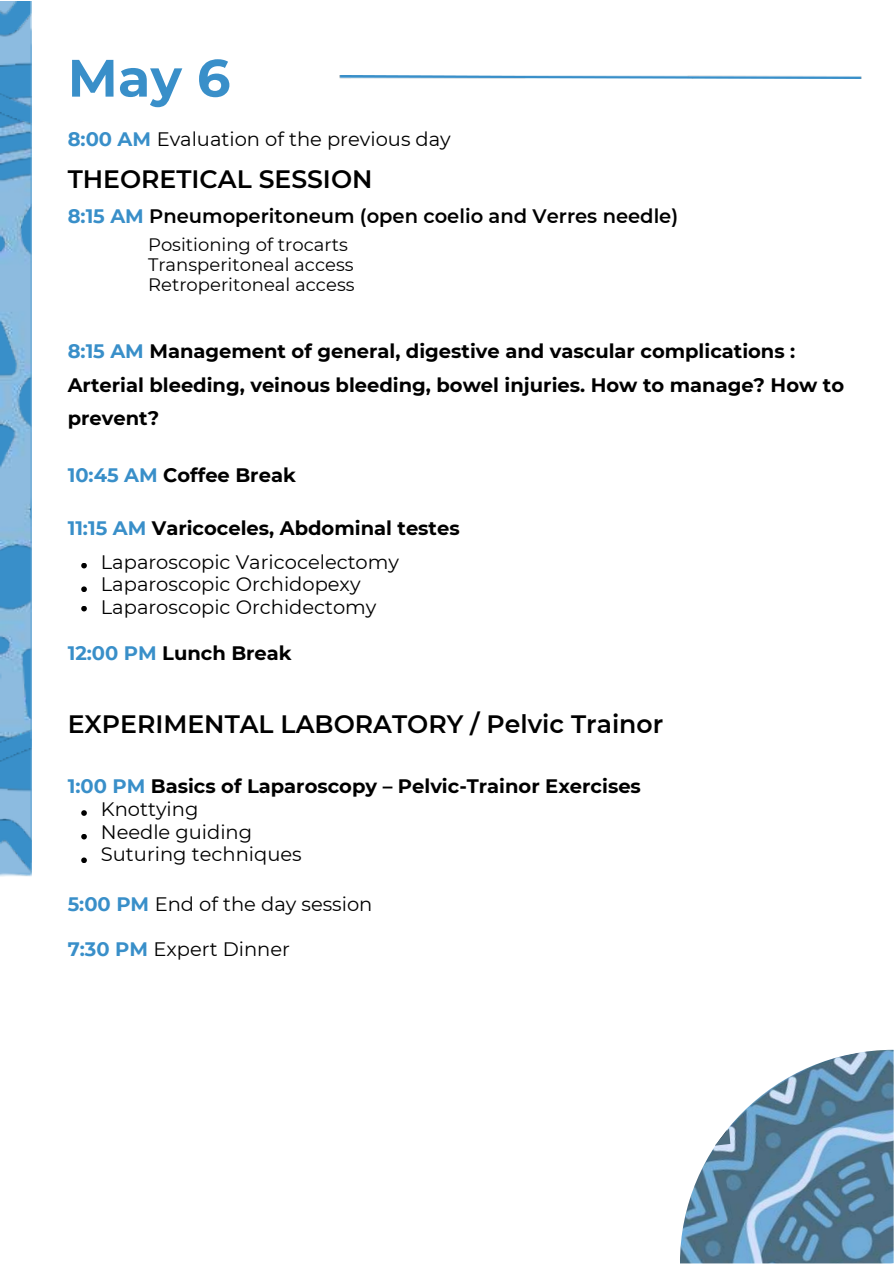
<style>
.page{position:relative;width:894px;height:1264px;background:#fff}
.page>*{position:absolute;margin:0;border:0;box-sizing:border-box;transform-origin:0 0}
.t1{font:700 52.5px "Montserrat";color:#398fc9}
.t2{font:600 25.05px "Montserrat";color:#000}
.t3{font:700 19.5px/22.8px "Montserrat";color:#000}
.t4{font:19.5px/22.5px "Montserrat";color:#000}
.t5{font:600 19.5px "Montserrat";color:#000}
.t6{font:18px/20.2px "Montserrat";color:#000}
.s1{font-weight:700;color:#398fc9}
.s2{color:#398fc9}
.s3{font-weight:400}
</style>
<div class="page">
<svg style="left:81px;top:563px;width:6px;height:5px"></svg>
<svg style="left:81px;top:586px;width:6px;height:6px"></svg>
<img style="left:339px;top:75px;width:523px;height:4px">
<img style="left:0;top:66px;width:32px;height:722px">
<img style="left:0;top:126px;width:32px;height:603px">
<img style="left:0;top:36px;width:32px;height:30px">
<img style="left:0;top:1px;width:32px;height:35px">
<img style="left:0;top:788px;width:32px;height:31px">
<img style="left:0;top:872px;width:32px;height:4px">
<img style="left:0;top:819px;width:32px;height:53px">
<svg style="left:0;top:873px;width:6px;height:3px"></svg>
<img style="left:0;top:93px;width:32px;height:33px">
<img style="left:0;top:729px;width:32px;height:33px">
<img style="left:680px;top:1049px;width:213px;height:214px">
<svg style="left:81px;top:810px;width:6px;height:5px"></svg>
<svg style="left:81px;top:834px;width:6px;height:5px"></svg>
<svg style="left:81px;top:857px;width:6px;height:6px"></svg>
<svg style="left:714px;top:1128px;width:22px;height:17px"></svg>
<svg style="left:81px;top:606px;width:6px;height:5px"></svg>
<h1 class="t1" style="left:68px;top:46px;width:164px">May 6</h1>
<p class="t4" style="left:68px;top:128px;width:384px"><span class="s1">8:00 AM</span> Evaluation of the previous day</p>
<p class="t2" style="left:68px;top:163px;width:306px">THEORETICAL SESSION</p>
<p class="t5" style="left:68px;top:204px;width:611px"><span class="s1">8:15 AM</span> Pneumoperitoneum (open coelio and Verres needle)</p>
<p class="t6" style="left:148px;top:234px;width:208px">Positioning of trocarts<br>Transperitoneal access<br>Retroperitoneal access</p>
<p class="t3" style="left:68px;top:334px;width:777px;line-height:33.8px"><span class="s2">8:15 AM</span> Management of general, digestive and vascular complications :<br>Arterial bleeding, veinous bleeding, bowel injuries. How to manage? How to prevent?</p>
<p class="t3" style="left:68px;top:464px;width:229px"><span class="s2">10:45 AM</span> Coffee Break</p>
<p class="t3" style="left:101px;top:511px;width:360px;line-height:33.6px;text-indent:-33px"><span class="s2">11:15 AM</span> Varicoceles, Abdominal testes<br><span class="s3">Laparoscopic Varicocelectomy</span></p>
<p class="t4" style="left:101px;top:573px;width:277px">Laparoscopic Orchidopexy<br>Laparoscopic Orchidectomy</p>
<p class="t3" style="left:68px;top:641px;width:225px"><span class="s2">12:00 PM</span> Lunch Break</p>
<p class="t2" style="left:68px;top:709px;width:597px">EXPERIMENTAL LABORATORY / Pelvic Trainor</p>
<p class="t3" style="left:101px;top:774px;width:541px;text-indent:-33px"><span class="s2">1:00 PM</span> Basics of Laparoscopy – Pelvic-Trainor Exercises<br><span class="s3">Knottying<br>Needle guiding<br>Suturing techniques</span></p>
<p class="t4" style="left:68px;top:892px;width:306px"><span class="s1">5:00 PM</span> End of the day session</p>
<p class="t4" style="left:68px;top:937px;width:224px"><span class="s1">7:30 PM</span> Expert Dinner</p>
</div>
